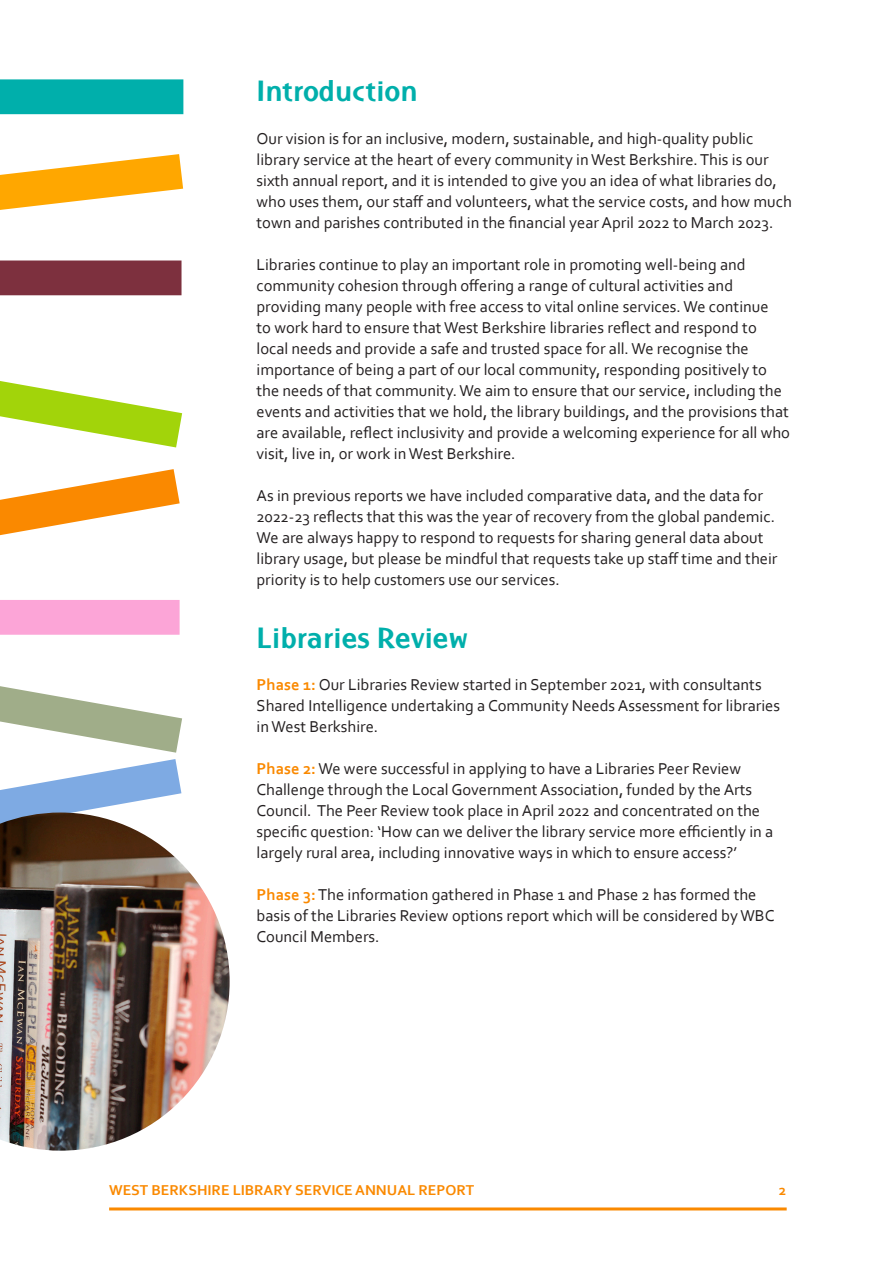
<style>
.page{position:relative;width:893px;height:1263px;background:#fff}
.page>*{position:absolute;margin:0;border:0;box-sizing:border-box;transform-origin:0 0}
.Paragraph_Style_1{font:700 28.5px "Pino ITC Std";color:#00afab}
.Paragraph_Style_1-2{font:16.5px/21px "Corbel";color:#231f20}
.t1{font:700 15px "Corbel";color:#fa8900}
.s1{font-weight:700;color:#fa8900}
</style>
<div class="page">
<div style="left:0;top:79px;width:183px;height:35px;background:#00afab"></div>
<div style="left:0;top:260px;width:182px;height:35px;background:#7d303e"></div>
<svg style="left:0;top:154px;width:184px;height:56px"></svg>
<svg style="left:0;top:381px;width:183px;height:155px"></svg>
<svg style="left:0;top:686px;width:182px;height:126px"></svg>
<div style="left:0;top:600px;width:180px;height:35px;background:#fca5d7"></div>
<hr style="left:109px;top:1207px;width:678px;height:3px;background:#fa8900">
<img style="left:0;top:812px;width:230px;height:339px">
<p class="Paragraph_Style_1" style="left:257px;top:75px;width:163px">Introduction</p>
<p class="Paragraph_Style_1-2" style="left:257px;top:127px;width:537px">Our vision is for an inclusive, modern, sustainable, and high-quality public library service at the heart of every community in West Berkshire. This is our sixth annual report, and it is intended to give you an idea of what libraries do, who uses them, our staff and volunteers, what the service costs, and how much town and parishes contributed in the financial year April 2022 to March 2023.</p>
<p class="Paragraph_Style_1-2" style="left:257px;top:253px;width:535px">Libraries continue to play an important role in promoting well-being and community cohesion through offering a range of cultural activities and providing many people with free access to vital online services. We continue<br>to work hard to ensure that West Berkshire libraries reflect and respond to local needs and provide a safe and trusted space for all. We recognise the importance of being a part of our local community, responding positively to the needs of that community. We aim to ensure that our service, including the events and activities that we hold, the library buildings, and the provisions that are available, reflect inclusivity and provide a welcoming experience for all who visit, live in, or work in West Berkshire.</p>
<p class="Paragraph_Style_1-2" style="left:257px;top:484px;width:522px">As in previous reports we have included comparative data, and the data for 2022-23 reflects that this was the year of recovery from the global pandemic.<br>We are always happy to respond to requests for sharing general data about library usage, but please be mindful that requests take up staff time and their priority is to help customers use our services.</p>
<p class="Paragraph_Style_1" style="left:257px;top:622px;width:213px">Libraries Review</p>
<p class="Paragraph_Style_1-2" style="left:257px;top:673px;width:525px"><span class="s1">Phase 1:</span> Our Libraries Review started in September 2021, with consultants<br>Shared Intelligence undertaking a Community Needs Assessment for libraries in West Berkshire.</p>
<p class="Paragraph_Style_1-2" style="left:257px;top:757px;width:518px"><span class="s1">Phase 2:</span> We were successful in applying to have a Libraries Peer Review Challenge through the Local Government Association, funded by the Arts Council. The Peer Review took place in April 2022 and concentrated on the specific question: ‘How can we deliver the library service more efficiently in a largely rural area, including innovative ways in which to ensure access?’</p>
<p class="Paragraph_Style_1-2" style="left:257px;top:883px;width:519px"><span class="s1">Phase 3:</span> The information gathered in Phase 1 and Phase 2 has formed the basis of the Libraries Review options report which will be considered by WBC<br>Council Members.</p>
<p class="t1" style="left:109px;top:1181px;width:367px">WEST BERKSHIRE LIBRARY SERVICE ANNUAL REPORT</p>
<p class="t1" style="left:779px;top:1181px;width:9px">2</p>
</div>
